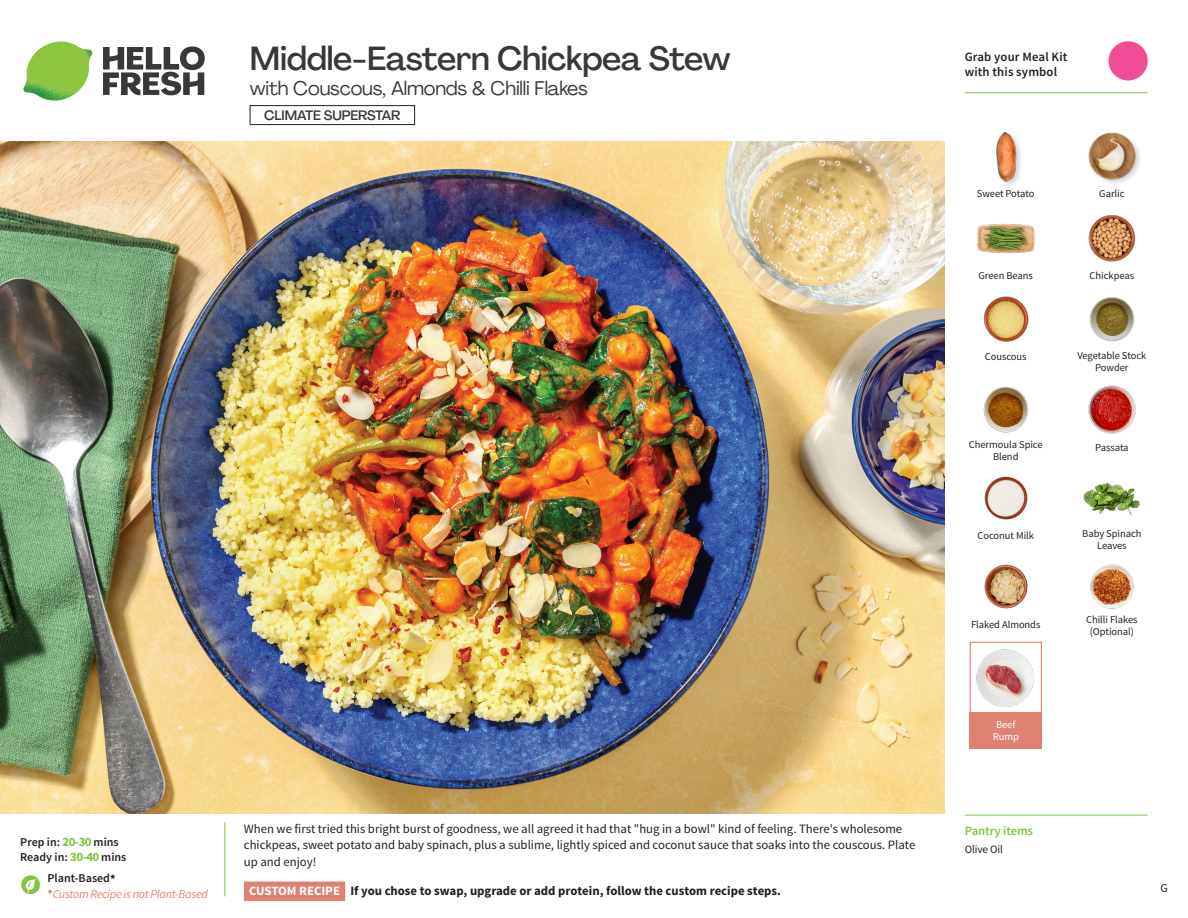
<style>
.page{position:relative;width:1188px;height:918px;background:#fff}
.page>*{position:absolute;margin:0;border:0;box-sizing:border-box;transform-origin:0 0}
._15_Titel_UK{font:500 33px "Agrandir";letter-spacing:-.015em;color:#383839}
._15_Titel_UK-2{font:19.5px "Agrandir";letter-spacing:-.01em;color:#383839}
.t1{font:500 13.5px "Agrandir";letter-spacing:-.01em;color:#383839}
.Step_6_Text_AU{font:12.75px/16.5px "Source Sans Pro";color:#231f20}
.Step_6_Text_AU-2{font:700 12.75px "Source Sans Pro";color:#231f20}
.t2{font:600 12.75px/15px "Source Sans Pro";letter-spacing:.01em;color:#231f20}
._04_Headers_Front{font:600 12.75px "Source Sans Pro";letter-spacing:-.01em;color:#81c340}
._04_Intro{font:600 12px "Source Sans Pro";color:#231f20}
._04_Intro-2{font:italic 12px "Source Sans Pro";letter-spacing:-.02em;color:#df8272}
.t3{font:12px "Source Sans Pro";color:#231f20}
._05_Pantry{font:11.25px "Source Sans Pro";letter-spacing:-.01em;color:#231f20}
._18_FRONT_ingredients{font:10.5px/12px "Source Sans Pro";letter-spacing:-.005em;color:#231f20;text-align:center}
._18_FRONT_ingredients-2{font:10.5px/12px "Source Sans Pro";letter-spacing:-.005em;color:#fff;text-align:center}
.s1{font-weight:700;font-size:12.75px;color:#81c340}
.s2{font-weight:700}
.s3{font-weight:700;font-style:normal}
.s4{color:#fff}
</style>
<div class="page">
<svg style="left:103px;top:46px;width:102px;height:49px"></svg>
<img style="left:23px;top:42px;width:69px;height:59px">
<div style="left:244px;top:882px;width:101px;height:19px;background:#df8272"></div>
<svg style="left:224px;top:822px;width:122px;height:78px"></svg>
<img style="left:0;top:142px;width:945px;height:672px">
<div style="left:970px;top:642px;width:72px;height:72px;border:1px solid #df8272"></div>
<div style="left:970px;top:712px;width:72px;height:37px;background:#df8272"></div>
<img style="left:977px;top:649px;width:57px;height:58px">
<img style="left:1089px;top:297px;width:46px;height:45px">
<img style="left:1088px;top:385px;width:48px;height:49px">
<img style="left:983px;top:386px;width:46px;height:47px">
<img style="left:984px;top:476px;width:44px;height:44px">
<img style="left:1090px;top:564px;width:44px;height:45px">
<img style="left:984px;top:564px;width:44px;height:45px">
<img style="left:983px;top:296px;width:46px;height:46px">
<img style="left:977px;top:224px;width:57px;height:30px">
<img style="left:1088px;top:215px;width:48px;height:47px">
<img style="left:996px;top:131px;width:25px;height:54px">
<img style="left:1088px;top:132px;width:52px;height:51px">
<img style="left:1083px;top:482px;width:58px;height:33px">
<svg style="left:1091px;top:41px;width:57px;height:53px"></svg>
<hr style="left:965px;top:815px;width:183px;height:1px;background:#81c340">
<hr style="left:965px;top:92px;width:183px;height:1px;background:#81c340">
<div style="left:250px;top:105px;width:165px;height:20px;border:1px solid #231f20"></div>
<p class="_15_Titel_UK" style="left:250px;top:38px;width:482px">Middle-Eastern Chickpea Stew</p>
<p class="_15_Titel_UK-2" style="left:250px;top:76px;width:339px">with Couscous, Almonds &amp; Chilli Flakes</p>
<p class="t1" style="left:264px;top:107px;width:138px">CLIMATE SUPERSTAR</p>
<p class="_04_Intro" style="left:20px;top:835px;width:100px">Prep in: <span class="s1">20-30</span> mins</p>
<p class="_04_Intro" style="left:20px;top:850px;width:108px">Ready in: <span class="s1">30-40</span> mins</p>
<p class="_04_Intro" style="left:47px;top:870px;width:70px">Plant-Based<span class="s2">*</span></p>
<p class="_04_Intro-2" style="left:47px;top:886px;width:162px"><span class="s3">*</span>Custom Recipe is not Plant-Based</p>
<p class="Step_6_Text_AU" style="left:244px;top:821px;width:673px">When we first tried this bright burst of goodness, we all agreed it had that "hug in a bowl" kind of feeling. There's wholesome chickpeas, sweet potato and baby spinach, plus a sublime, lightly spiced and coconut sauce that soaks into the couscous. Plate up and enjoy!</p>
<p class="Step_6_Text_AU-2" style="left:249px;top:883px;width:533px"><span class="s4">CUSTOM RECIPE</span> If you chose to swap, upgrade or add protein, follow the custom recipe steps.</p>
<p class="t2" style="left:965px;top:50px;width:104px">Grab your Meal Kit with this symbol</p>
<p class="_18_FRONT_ingredients" style="left:977px;top:188px;width:59px">Sweet Potato</p>
<p class="_18_FRONT_ingredients" style="left:1099px;top:188px;width:27px">Garlic</p>
<p class="_18_FRONT_ingredients" style="left:979px;top:270px;width:56px">Green Beans</p>
<p class="_18_FRONT_ingredients" style="left:1090px;top:270px;width:46px">Chickpeas</p>
<p class="_18_FRONT_ingredients" style="left:985px;top:351px;width:43px">Couscous</p>
<p class="_18_FRONT_ingredients" style="left:1077px;top:350px;width:71px">Vegetable Stock<br>Powder</p>
<p class="_18_FRONT_ingredients" style="left:969px;top:438px;width:75px">Chermoula Spice<br>Blend</p>
<p class="_18_FRONT_ingredients" style="left:1095px;top:442px;width:35px">Passata</p>
<p class="_18_FRONT_ingredients" style="left:978px;top:530px;width:58px">Coconut Milk</p>
<p class="_18_FRONT_ingredients" style="left:1082px;top:527px;width:61px">Baby Spinach<br>Leaves</p>
<p class="_18_FRONT_ingredients" style="left:971px;top:619px;width:71px">Flaked Almonds</p>
<p class="_18_FRONT_ingredients" style="left:1086px;top:614px;width:53px">Chilli Flakes (Optional)</p>
<p class="_18_FRONT_ingredients-2" style="left:993px;top:718px;width:28px">Beef<br>Rump</p>
<p class="_04_Headers_Front" style="left:965px;top:822px;width:70px">Pantry items</p>
<p class="_05_Pantry" style="left:965px;top:842px;width:40px">Olive Oil</p>
<p class="t3" style="left:1160px;top:880px;width:9px">G</p>
</div>
